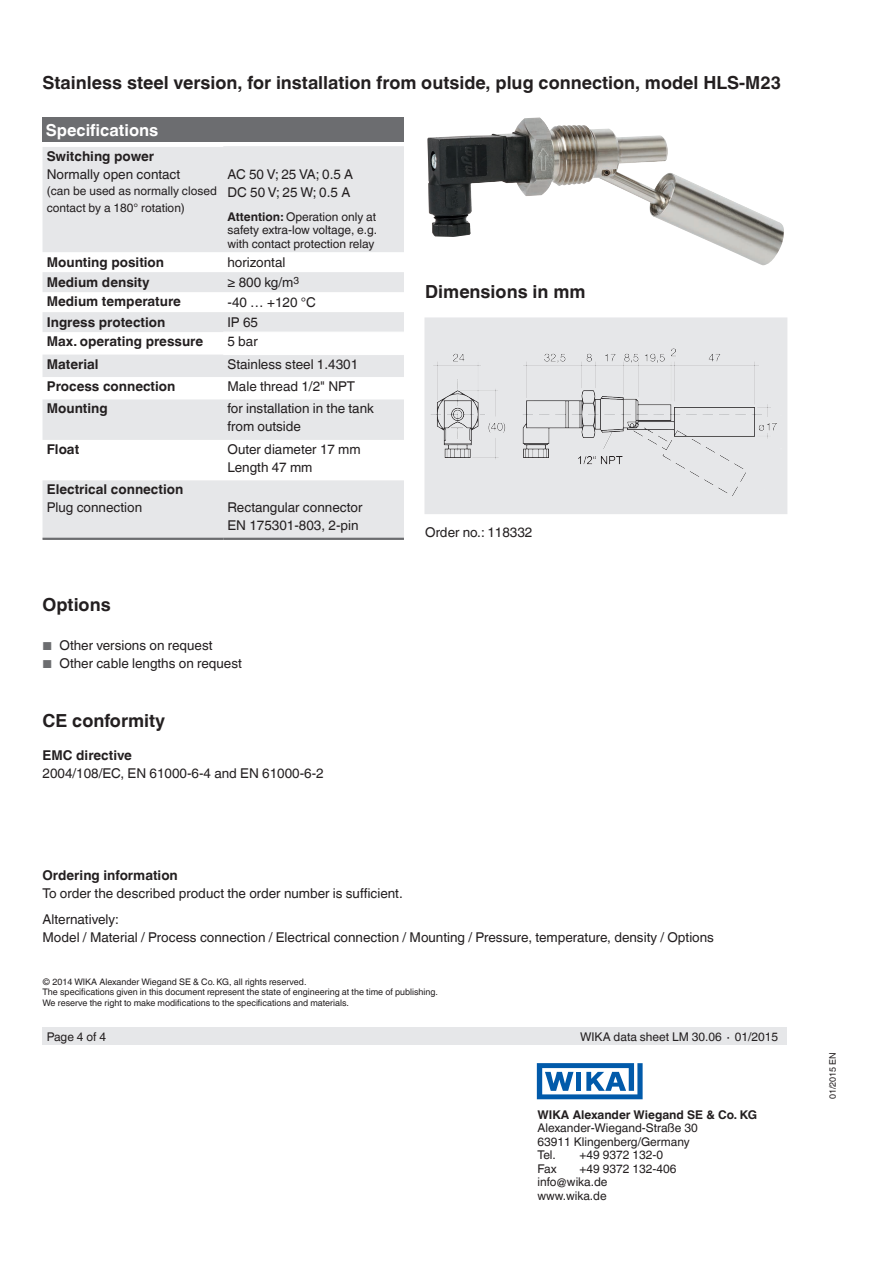
<style>
.page{position:relative;width:893px;height:1263px;background:#fff}
.page>*{position:absolute;margin:0;border:0;box-sizing:border-box;transform-origin:0 0}
.t1{font:700 18px "Helvetica World";color:#231f20}
.t2{font:700 16.5px "Helvetica World";color:#fff}
.t3{font:13.5px/18px "Helvetica World";color:#231f20}
.t4{font:700 13.5px "Helvetica World";color:#231f20}
.t5{font:12px/13.5px "Helvetica World";color:#231f20}
.t6{font:700 12px "Helvetica World";color:#231f20}
.t7{font:9px/10.5px "Helvetica World";color:#231f20}
.s1{font-weight:700}
.s2{font-size:11.55px;color:#6c6d70}
</style>
<div class="page">
<svg style="left:537px;top:1063px;width:106px;height:36px"></svg>
<div style="left:43px;top:1028px;width:744px;height:17px;background:#e6e7e9"></div>
<div style="left:424px;top:317px;width:363px;height:197px;background:#e6e7e9;border:2px solid #e6e7e9"></div>
<div style="left:43px;top:117px;width:361px;height:25px;background:#6c6d70"></div>
<div style="left:43px;top:147px;width:361px;height:105px;background:#e6e7e9"></div>
<svg style="left:43px;top:272px;width:361px;height:266px;fill:#e6e7e9"></svg>
<hr style="left:223px;top:146px;width:181px;height:2px;background:#e6e7e9">
<hr style="left:223px;top:332px;width:181px;height:1px;background:#fff">
<hr style="left:223px;top:354px;width:181px;height:1px;background:#fff">
<hr style="left:43px;top:538px;width:180px;height:2px;background:#6c6d70">
<hr style="left:223px;top:538px;width:181px;height:2px;background:#6c6d70">
<img style="left:431px;top:348px;width:346px;height:148px">
<img style="left:427px;top:117px;width:357px;height:148px">
<h1 class="t1" style="left:43px;top:73px;width:740px">Stainless steel version, for installation from outside, plug connection, model HLS-M23</h1>
<p class="t2" style="left:46px;top:120px;width:114px">Specifications</p>
<p class="t4" style="left:47px;top:148px;width:109px">Switching power</p>
<p class="t3" style="left:47px;top:165px;width:135px">Normally open contact</p>
<p class="t5" style="left:47px;top:183px;width:172px;line-height:16.5px">(can be used as normally closed contact by a 180° rotation)</p>
<p class="t3" style="left:227px;top:165px;width:127px">AC 50 V; 25 VA; 0.5 A<br>DC 50 V; 25 W; 0.5 A</p>
<p class="t5" style="left:227px;top:210px;width:151px;text-align:justify"><span class="s1">Attention:</span> Operation only at safety extra-low voltage, e.g. with contact protection relay</p>
<p class="t4" style="left:47px;top:254px;width:119px">Mounting position</p>
<p class="t3" style="left:227px;top:253px;width:59px">horizontal</p>
<p class="t4" style="left:47px;top:274px;width:104px">Medium density</p>
<p class="t3" style="left:227px;top:273px;width:73px">≥ 800 kg/m<sup>3</sup></p>
<p class="t4" style="left:47px;top:293px;width:136px">Medium temperature</p>
<p class="t3" style="left:227px;top:293px;width:90px">-40 … +120 °C</p>
<p class="t4" style="left:47px;top:314px;width:120px">Ingress protection</p>
<p class="t3" style="left:227px;top:313px;width:32px">IP 65</p>
<p class="t4" style="left:47px;top:333px;width:158px">Max. operating pressure</p>
<p class="t3" style="left:227px;top:332px;width:32px">5 bar</p>
<p class="t4" style="left:47px;top:356px;width:53px">Material</p>
<p class="t3" style="left:227px;top:355px;width:132px">Stainless steel 1.4301</p>
<p class="t4" style="left:47px;top:378px;width:130px">Process connection</p>
<p class="t3" style="left:227px;top:377px;width:129px">Male thread 1/2" NPT</p>
<p class="t4" style="left:47px;top:401px;width:63px">Mounting</p>
<p class="t3" style="left:227px;top:400px;width:148px">for installation in the tank from outside</p>
<p class="t4" style="left:47px;top:441px;width:34px">Float</p>
<p class="t3" style="left:227px;top:440px;width:135px">Outer diameter 17 mm<br>Length 47 mm</p>
<p class="t4" style="left:47px;top:482px;width:138px">Electrical connection</p>
<p class="t3" style="left:47px;top:499px;width:97px">Plug connection</p>
<p class="t3" style="left:227px;top:499px;width:136px">Rectangular connector<br>EN 175301-803, 2-pin</p>
<h1 class="t1" style="left:43px;top:595px;width:70px">Options</h1>
<p class="t3" style="left:43px;top:637px;width:171px"><span class="s2">■</span> Other versions on request</p>
<p class="t3" style="left:43px;top:655px;width:201px"><span class="s2">■</span> Other cable lengths on request</p>
<h1 class="t1" style="left:43px;top:710px;width:124px">CE conformity</h1>
<p class="t4" style="left:43px;top:747px;width:91px">EMC directive</p>
<p class="t3" style="left:43px;top:764px;width:283px">2004/108/EC, EN 61000-6-4 and EN 61000-6-2</p>
<h1 class="t1" style="left:425px;top:281px;width:162px">Dimensions in mm</h1>
<p class="t3" style="left:425px;top:524px;width:109px">Order no.: 118332</p>
<p class="t4" style="left:43px;top:868px;width:137px">Ordering information</p>
<p class="t3" style="left:43px;top:881px;width:362px;line-height:25.5px">To order the described product the order number is sufficient.<br>Alternatively:</p>
<p class="t3" style="left:43px;top:928px;width:673px">Model / Material / Process connection / Electrical connection / Mounting / Pressure, temperature, density / Options</p>
<p class="t7" style="left:43px;top:976px;width:397px">© 2014 WIKA Alexander Wiegand SE &amp; Co. KG, all rights reserved.<br>The specifications given in this document represent the state of engineering at the time of publishing.<br>We reserve the right to make modifications to the specifications and materials.</p>
<p class="t5" style="left:47px;top:1029px;width:61px">Page 4 of 4</p>
<p class="t5" style="left:580px;top:1029px;width:200px">WIKA data sheet LM 30.06 ∙ 01/2015</p>
<p class="t6" style="left:537px;top:1107px;width:221px">WIKA Alexander Wiegand SE &amp; Co. KG</p>
<p class="t5" style="left:537px;top:1121px;width:162px">Alexander-Wiegand-Straße 30<br>63911 Klingenberg/Germany<br>Tel.</p>
<p class="t5" style="left:579px;top:1148px;width:85px">+49 9372 132-0</p>
<p class="t5" style="left:537px;top:1161px;width:21px">Fax</p>
<p class="t5" style="left:537px;top:1161px;width:140px;text-indent:42px">+49 9372 132-406 info@wika.de www.wika.de</p>
<p class="t7" style="left:827px;top:1099px;width:49px;rotate:-90deg">01/2015 EN</p>
</div>
